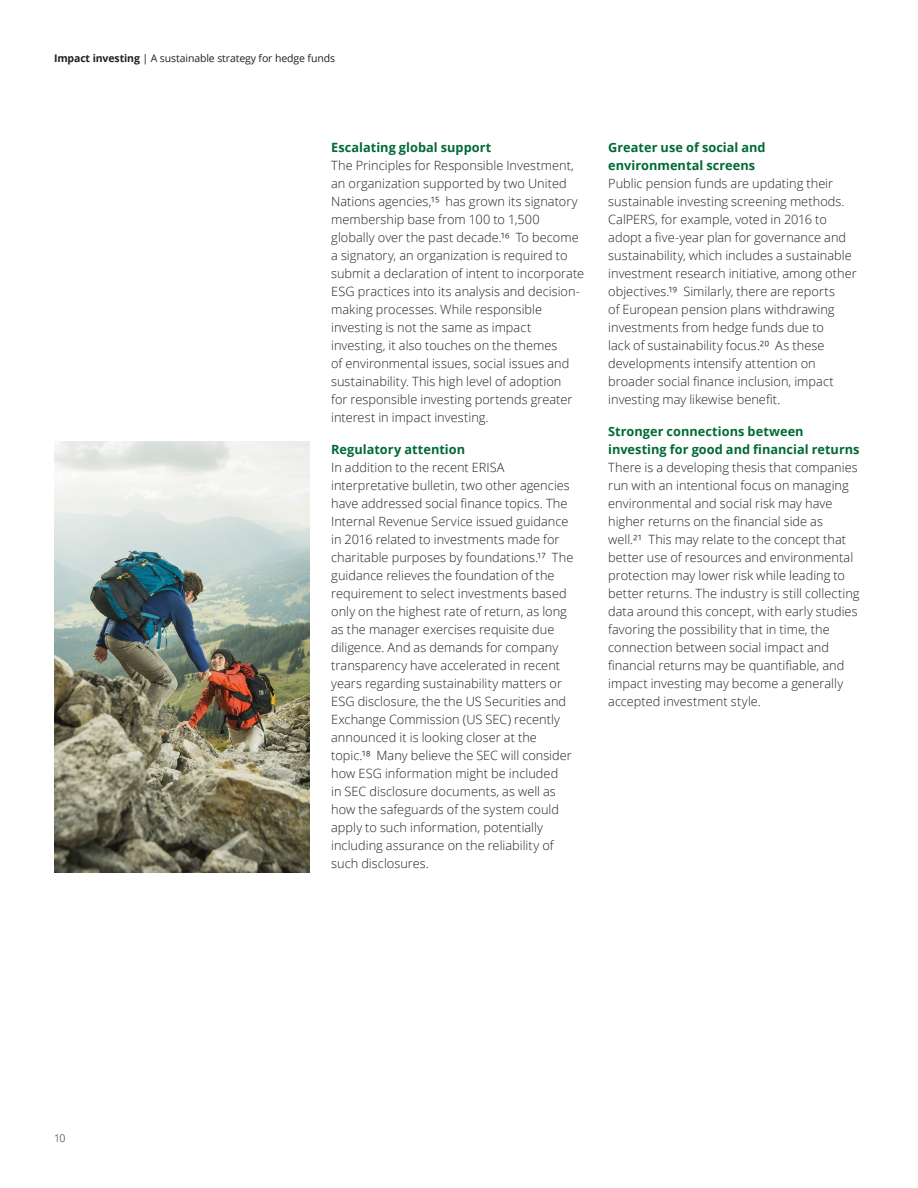
<style>
.page{position:relative;width:918px;height:1188px;background:#fff}
.page>*{position:absolute;margin:0;border:0;box-sizing:border-box;transform-origin:0 0}
.Body_copy__8_5_12pt{font:300 12.75px/18px "Open Sans";letter-spacing:.005em;color:#231f20}
.Body_copy__8_5_12pt-2{font:700 12.75px/18px "Open Sans";color:#006a35}
.t1{font:10.5px "Open Sans";letter-spacing:-.01em;color:#231f20}
.Number_list_level_1{font:300 10.5px "Open Sans";color:#231f20}
.s1{font-weight:700}
</style>
<div class="page">
<img style="left:54px;top:441px;width:256px;height:432px">
<p class="t1" style="left:54px;top:51px;width:283px"><span class="s1">Impact investing</span> | A sustainable strategy for hedge funds</p>
<p class="Body_copy__8_5_12pt-2" style="left:331px;top:138px;width:162px">Escalating global support</p>
<p class="Body_copy__8_5_12pt" style="left:331px;top:156px;width:254px">The Principles for Responsible Investment, an organization supported by two United Nations agencies,¹⁵ has grown its signatory membership base from 100 to 1,500 globally over the past decade.¹⁶ To become a signatory, an organization is required to submit a declaration of intent to incorporate ESG practices into its analysis and decision&shy;making processes. While responsible investing is not the same as impact investing, it also touches on the themes<br>of environmental issues, social issues and sustainability. This high level of adoption<br>for responsible investing portends greater interest in impact investing.</p>
<p class="Body_copy__8_5_12pt-2" style="left:331px;top:440px;width:135px">Regulatory attention</p>
<p class="Body_copy__8_5_12pt" style="left:331px;top:458px;width:244px">In addition to the recent ERISA interpretative bulletin, two other agencies have addressed social finance topics. The Internal Revenue Service issued guidance in 2016 related to investments made for charitable purposes by foundations.¹⁷ The guidance relieves the foundation of the requirement to select investments based only on the highest rate of return, as long as the manager exercises requisite due diligence. And as demands for company transparency have accelerated in recent years regarding sustainability matters or ESG disclosure, the the US Securities and Exchange Commission (US SEC) recently announced it is looking closer at the topic.¹⁸ Many believe the SEC will consider how ESG information might be included<br>in SEC disclosure documents, as well as how the safeguards of the system could apply to such information, potentially including assurance on the reliability of such disclosures.</p>
<p class="Body_copy__8_5_12pt-2" style="left:608px;top:138px;width:159px">Greater use of social and</p>
<p class="Body_copy__8_5_12pt-2" style="left:608px;top:156px;width:148px">environmental screens</p>
<p class="Body_copy__8_5_12pt" style="left:608px;top:174px;width:250px">Public pension funds are updating their sustainable investing screening methods.<br>CalPERS, for example, voted in 2016 to adopt a five-year plan for governance and sustainability, which includes a sustainable investment research initiative, among other objectives.¹⁹ Similarly, there are reports<br>of European pension plans withdrawing investments from hedge funds due to<br>lack of sustainability focus.²⁰ As these developments intensify attention on broader social finance inclusion, impact investing may likewise benefit.</p>
<p class="Body_copy__8_5_12pt-2" style="left:608px;top:422px;width:253px">Stronger connections between investing for good and financial returns</p>
<p class="Body_copy__8_5_12pt" style="left:608px;top:458px;width:253px">There is a developing thesis that companies run with an intentional focus on managing environmental and social risk may have higher returns on the financial side as well.²¹ This may relate to the concept that better use of resources and environmental protection may lower risk while leading to better returns. The industry is still collecting data around this concept, with early studies favoring the possibility that in time, the connection between social impact and financial returns may be quantifiable, and impact investing may become a generally accepted investment style.</p>
<p class="Number_list_level_1" style="left:54px;top:1131px;width:13px">10</p>
</div>
